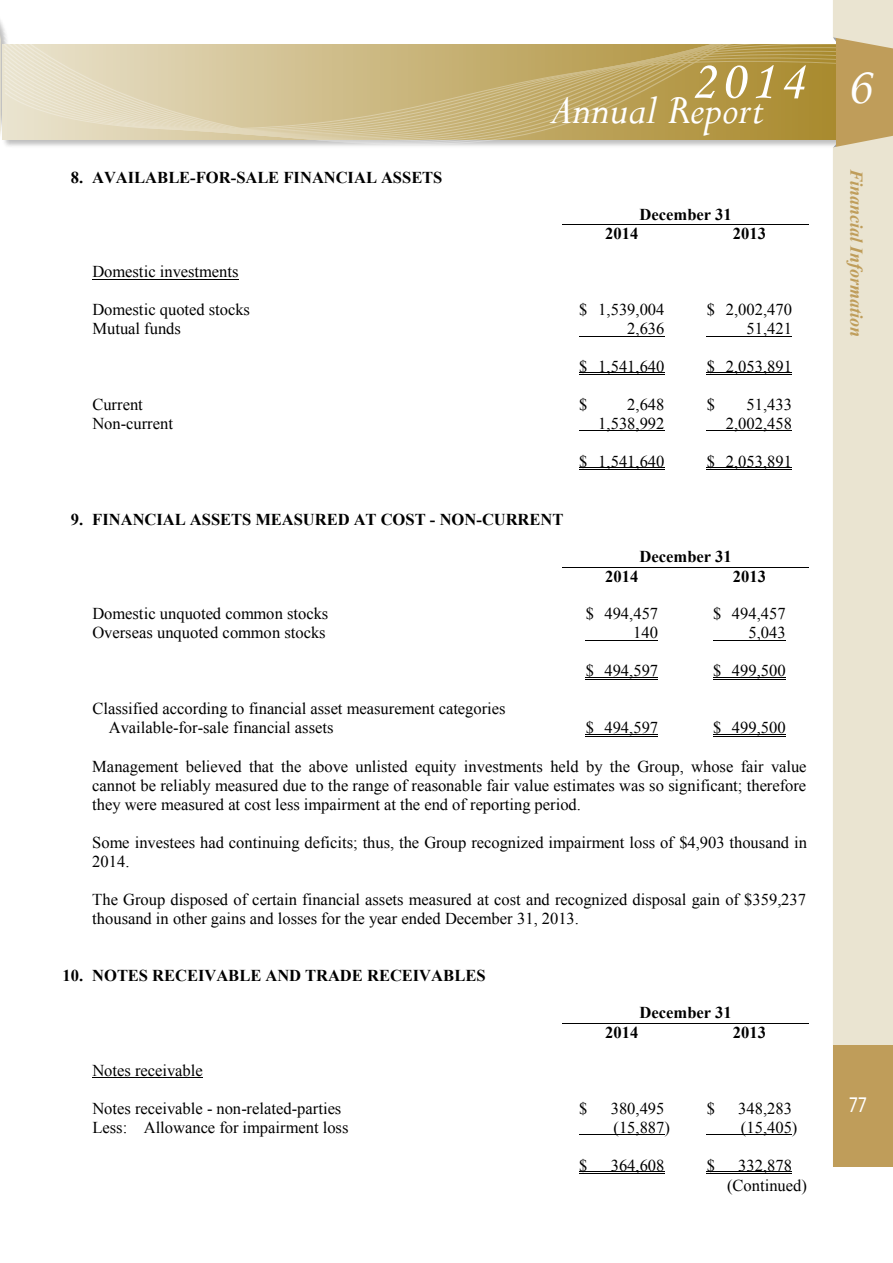
<style>
.page{position:relative;width:893px;height:1263px;background:#fff}
.page>*{position:absolute;margin:0;border:0;box-sizing:border-box;transform-origin:0 0}
.t1{font:55.05px "Monotype Corsiva";color:#fff}
.t2{font:italic 45px "Perpetua";color:#fff}
.t3{font:italic 45px "Lucida Calligraphy";color:#fff;scale:.9 1}
.t4{font:22.5px "Myriad Pro";color:#fff;scale:.8 1}
.t5{font:italic 700 18px "Times New Roman";color:#bf9d5a}
.t6{font:16.5px/19px "Times New Roman";color:#000}
.t7{font:700 16.5px "Times New Roman";color:#000}
</style>
<div class="page">
<svg style="left:0;top:20px;width:3px;height:115px"></svg>
<svg style="left:3px;top:27px;width:890px;height:119px;background:#d2c396"></svg>
<div style="left:836px;top:29px;width:56px;height:132px;background:#bf9d5a"></div>
<div style="left:833px;top:133px;width:60px;height:913px;background:#eae4d1"></div>
<svg style="left:833px;top:0;width:60px;height:55px"></svg>
<div style="left:833px;top:1046px;width:60px;height:121px;background:#bf9d5a"></div>
<hr style="left:562px;top:224px;width:119px;height:1px;background:#000">
<hr style="left:690px;top:224px;width:119px;height:1px;background:#000">
<hr style="left:92px;top:279px;width:147px;height:1px;background:#000">
<hr style="left:579px;top:336px;width:85px;height:1px;background:#000">
<hr style="left:707px;top:336px;width:85px;height:1px;background:#000">
<hr style="left:579px;top:373px;width:85px;height:1px;background:#000">
<hr style="left:579px;top:375px;width:85px;height:1px;background:#000">
<hr style="left:707px;top:373px;width:85px;height:1px;background:#000">
<hr style="left:707px;top:375px;width:85px;height:1px;background:#000">
<hr style="left:579px;top:431px;width:85px;height:1px;background:#000">
<hr style="left:707px;top:431px;width:85px;height:1px;background:#000">
<hr style="left:579px;top:468px;width:85px;height:1px;background:#000">
<hr style="left:579px;top:469px;width:85px;height:1px;background:#000">
<hr style="left:707px;top:468px;width:85px;height:1px;background:#000">
<hr style="left:707px;top:469px;width:85px;height:1px;background:#000">
<hr style="left:562px;top:567px;width:119px;height:1px;background:#000">
<hr style="left:690px;top:567px;width:119px;height:1px;background:#000">
<hr style="left:586px;top:640px;width:72px;height:1px;background:#000">
<hr style="left:713px;top:640px;width:72px;height:1px;background:#000">
<hr style="left:586px;top:677px;width:72px;height:1px;background:#000">
<hr style="left:586px;top:679px;width:72px;height:1px;background:#000">
<hr style="left:713px;top:677px;width:72px;height:1px;background:#000">
<hr style="left:713px;top:679px;width:72px;height:1px;background:#000">
<hr style="left:586px;top:734px;width:72px;height:1px;background:#000">
<hr style="left:586px;top:736px;width:72px;height:1px;background:#000">
<hr style="left:713px;top:734px;width:72px;height:1px;background:#000">
<hr style="left:713px;top:736px;width:72px;height:1px;background:#000">
<hr style="left:562px;top:1023px;width:119px;height:1px;background:#000">
<hr style="left:690px;top:1023px;width:119px;height:1px;background:#000">
<hr style="left:92px;top:1077px;width:111px;height:1px;background:#000">
<hr style="left:579px;top:1134px;width:85px;height:1px;background:#000">
<hr style="left:707px;top:1134px;width:85px;height:1px;background:#000">
<hr style="left:579px;top:1171px;width:85px;height:1px;background:#000">
<hr style="left:579px;top:1173px;width:85px;height:1px;background:#000">
<hr style="left:707px;top:1171px;width:85px;height:1px;background:#000">
<hr style="left:707px;top:1173px;width:85px;height:1px;background:#000">
<p class="t7" style="left:71px;top:166px;width:373px">8. AVAILABLE-FOR-SALE FINANCIAL ASSETS</p>
<h1 class="t1" style="left:690px;top:47px;width:115px">2014</h1>
<h2 class="t2" style="left:551px;top:82px;width:215px">Annual Report</h2>
<p class="t7" style="left:639px;top:203px;width:94px">December 31</p>
<p class="t7" style="left:605px;top:222px;width:35px">2014</p>
<p class="t7" style="left:733px;top:222px;width:35px">2013</p>
<p class="t6" style="left:92px;top:262px;width:148px">Domestic investments</p>
<p class="t6" style="left:92px;top:300px;width:159px">Domestic quoted stocks</p>
<p class="t6" style="left:579px;top:300px;width:87px">$ 1,539,004</p>
<p class="t6" style="left:707px;top:300px;width:87px">$ 2,002,470</p>
<p class="t6" style="left:92px;top:319px;width:90px">Mutual funds</p>
<p class="t6" style="left:627px;top:319px;width:39px">2,636</p>
<p class="t6" style="left:746px;top:319px;width:47px">51,421</p>
<p class="t6" style="left:579px;top:357px;width:87px">$ 1,541,640</p>
<p class="t6" style="left:707px;top:357px;width:87px">$ 2,053,891</p>
<p class="t6" style="left:92px;top:395px;width:52px">Current</p>
<p class="t6" style="left:579px;top:395px;width:10px">$</p>
<p class="t6" style="left:627px;top:395px;width:39px">2,648</p>
<p class="t6" style="left:707px;top:395px;width:10px">$</p>
<p class="t6" style="left:746px;top:395px;width:47px">51,433</p>
<p class="t6" style="left:92px;top:413px;width:82px">Non-current</p>
<p class="t6" style="left:598px;top:413px;width:68px">1,538,992</p>
<p class="t6" style="left:726px;top:413px;width:68px">2,002,458</p>
<p class="t6" style="left:579px;top:451px;width:87px">$ 1,541,640</p>
<p class="t6" style="left:707px;top:451px;width:87px">$ 2,053,891</p>
<p class="t7" style="left:71px;top:508px;width:494px">9. FINANCIAL ASSETS MEASURED AT COST - NON-CURRENT</p>
<p class="t7" style="left:639px;top:545px;width:94px">December 31</p>
<p class="t7" style="left:605px;top:565px;width:35px">2014</p>
<p class="t7" style="left:733px;top:565px;width:35px">2013</p>
<p class="t6" style="left:92px;top:604px;width:237px">Domestic unquoted common stocks</p>
<p class="t6" style="left:586px;top:604px;width:74px">$ 494,457</p>
<p class="t6" style="left:713px;top:604px;width:74px">$ 494,457</p>
<p class="t6" style="left:92px;top:623px;width:235px">Overseas unquoted common stocks</p>
<p class="t6" style="left:633px;top:623px;width:26px">140</p>
<p class="t6" style="left:748px;top:623px;width:39px">5,043</p>
<p class="t6" style="left:586px;top:661px;width:74px">$ 494,597</p>
<p class="t6" style="left:713px;top:661px;width:74px">$ 499,500</p>
<p class="t6" style="left:109px;top:699px;width:398px;text-indent:-17px">Classified according to financial asset measurement categories<br>Available-for-sale financial assets</p>
<p class="t6" style="left:586px;top:718px;width:74px">$ 494,597</p>
<p class="t6" style="left:713px;top:718px;width:74px">$ 499,500</p>
<p class="t6" style="left:92px;top:757px;width:716px;text-align:justify">Management believed that the above unlisted equity investments held by the Group, whose fair value cannot be reliably measured due to the range of reasonable fair value estimates was so significant; therefore they were measured at cost less impairment at the end of reporting period.</p>
<p class="t6" style="left:92px;top:833px;width:716px">Some investees had continuing deficits; thus, the Group recognized impairment loss of $4,903 thousand in<br>2014.</p>
<p class="t6" style="left:92px;top:890px;width:715px">The Group disposed of certain financial assets measured at cost and recognized disposal gain of $359,237 thousand in other gains and losses for the year ended December 31, 2013.</p>
<p class="t7" style="left:62px;top:964px;width:425px">10. NOTES RECEIVABLE AND TRADE RECEIVABLES</p>
<p class="t7" style="left:639px;top:1001px;width:94px">December 31</p>
<p class="t7" style="left:605px;top:1021px;width:35px">2014</p>
<p class="t7" style="left:733px;top:1021px;width:35px">2013</p>
<p class="t6" style="left:92px;top:1060px;width:112px">Notes receivable</p>
<p class="t6" style="left:92px;top:1098px;width:250px">Notes receivable - non-related-parties</p>
<p class="t6" style="left:579px;top:1098px;width:10px">$</p>
<p class="t6" style="left:611px;top:1098px;width:55px">380,495</p>
<p class="t6" style="left:707px;top:1098px;width:10px">$</p>
<p class="t6" style="left:738px;top:1098px;width:55px">348,283</p>
<p class="t6" style="left:92px;top:1117px;width:258px">Less: Allowance for impairment loss</p>
<p class="t6" style="left:613px;top:1117px;width:58px">(15,887)</p>
<p class="t6" style="left:741px;top:1117px;width:58px">(15,405)</p>
<p class="t6" style="left:579px;top:1155px;width:10px">$</p>
<p class="t6" style="left:611px;top:1155px;width:55px">364,608</p>
<p class="t6" style="left:707px;top:1155px;width:10px">$</p>
<p class="t6" style="left:727px;top:1155px;width:81px;line-height:20px;text-align:center">332,878 (Continued)</p>
<h2 class="t3" style="left:847px;top:59px;width:29px">6</h2>
<p class="t5" style="left:869px;top:169px;width:170px;rotate:90deg">Financial Information</p>
<h3 class="t4" style="left:849px;top:1091px;width:25px">77</h3>
</div>
